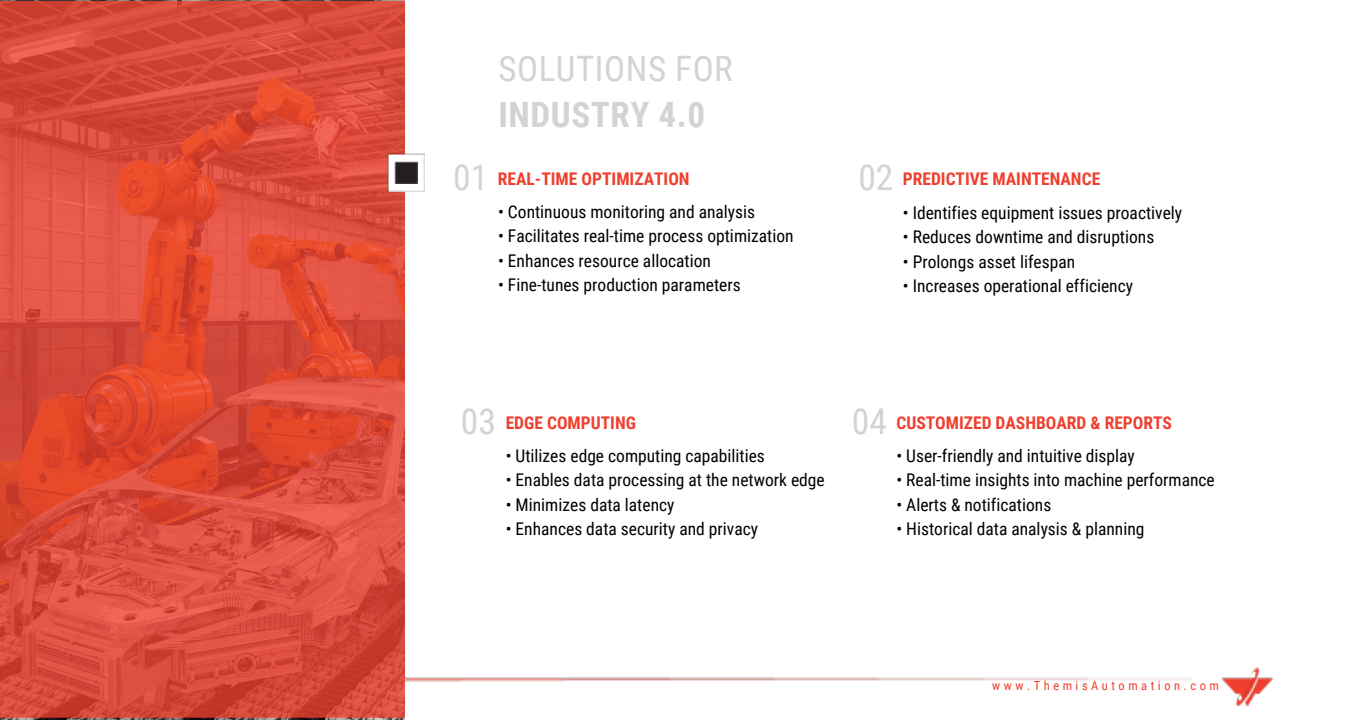
<style>
.page{position:relative;width:1350px;height:720px;background:#fff}
.page>*{position:absolute;margin:0;border:0;box-sizing:border-box;transform-origin:0 0}
.t1{font:35.62px "Roboto Condensed";color:#d1d3d4}
.t2{font:35px/46px "Roboto Condensed";letter-spacing:.015em;color:#d1d3d4}
.t3{font:17.5px "Roboto Condensed";color:#000}
.t4{font:700 17.5px "Roboto Condensed";color:#ef402f}
.t5{font:12.5px "Roboto Condensed";letter-spacing:.28em;color:#ef402f}
.s1{font-weight:700}
</style>
<div class="page">
<img style="left:1221px;top:678px;width:52px;height:29px">
<img style="left:1236px;top:668px;width:23px;height:38px">
<img style="left:0;top:1px;width:405px;height:717px">
<img style="left:387px;top:154px;width:38px;height:37px">
<img style="left:395px;top:161px;width:22px;height:23px">
<h2 class="t1" style="left:453px;top:157px;width:37px">01</h2>
<p class="t2" style="left:499px;top:46px;width:236px">SOLUTIONS FOR<br><span class="s1">INDUSTRY 4.0</span></p>
<h3 class="t4" style="left:498px;top:169px;width:193px">REAL-TIME OPTIMIZATION</h3>
<p class="t3" style="left:498px;top:202px;width:259px">• Continuous monitoring and analysis</p>
<p class="t3" style="left:498px;top:226px;width:297px">• Facilitates real-time process optimization</p>
<p class="t3" style="left:498px;top:251px;width:214px">• Enhances resource allocation</p>
<p class="t3" style="left:498px;top:275px;width:244px">• Fine-tunes production parameters</p>
<h3 class="t1" style="left:858px;top:157px;width:37px">02</h3>
<p class="t4" style="left:903px;top:169px;width:199px">PREDICTIVE MAINTENANCE</p>
<p class="t3" style="left:903px;top:203px;width:281px">• Identifies equipment issues proactively</p>
<p class="t3" style="left:903px;top:227px;width:253px">• Reduces downtime and disruptions</p>
<p class="t3" style="left:903px;top:251px;width:174px">• Prolongs asset lifespan</p>
<p class="t3" style="left:903px;top:276px;width:232px">• Increases operational efficiency</p>
<h2 class="t1" style="left:461px;top:401px;width:37px">03</h2>
<h3 class="t4" style="left:506px;top:413px;width:132px">EDGE COMPUTING</h3>
<p class="t3" style="left:506px;top:446px;width:261px">• Utilizes edge computing capabilities</p>
<p class="t3" style="left:506px;top:470px;width:321px">• Enables data processing at the network edge</p>
<p class="t3" style="left:506px;top:495px;width:170px">• Minimizes data latency</p>
<p class="t3" style="left:506px;top:519px;width:254px">• Enhances data security and privacy</p>
<h3 class="t1" style="left:852px;top:401px;width:37px">04</h3>
<p class="t4" style="left:896px;top:413px;width:277px">CUSTOMIZED DASHBOARD &amp; REPORTS</p>
<p class="t3" style="left:896px;top:446px;width:240px">• User-friendly and intuitive display</p>
<p class="t3" style="left:896px;top:470px;width:320px">• Real-time insights into machine performance</p>
<p class="t3" style="left:896px;top:495px;width:156px">• Alerts &amp; notifications</p>
<p class="t3" style="left:896px;top:519px;width:250px">• Historical data analysis &amp; planning</p>
<p class="t5" style="left:992px;top:678px;width:228px">www.ThemisAutomation.com</p>
</div>
